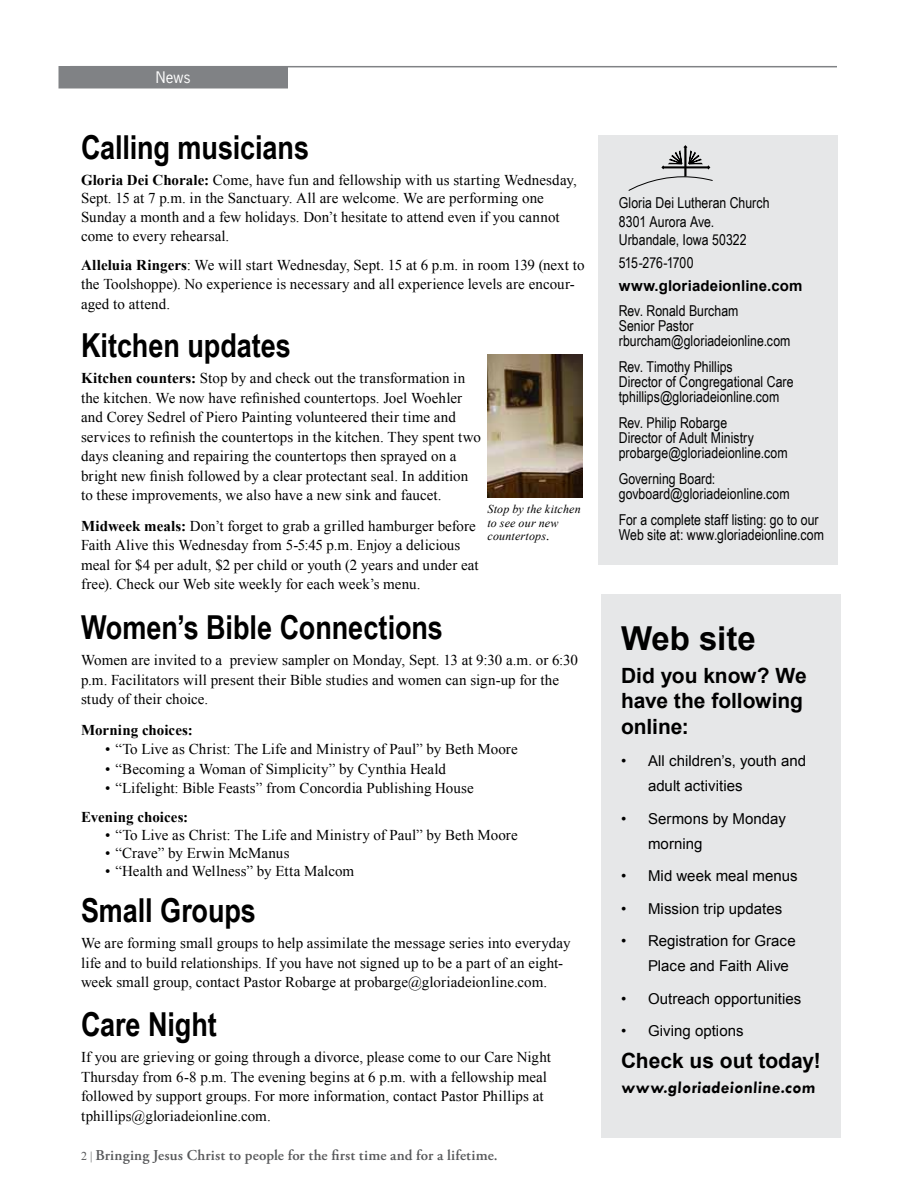
<style>
.page{position:relative;width:918px;height:1188px;background:#fff}
.page>*{position:absolute;margin:0;border:0;box-sizing:border-box;transform-origin:0 0}
.t1{font:700 33px "Arial Narrow";letter-spacing:-.005em;color:#000}
.t2{font:700 33px "Arial";color:#000}
.t3{font:700 21px/25.5px "Arial";color:#000}
.t4{font:700 17.55px "Tw Cen";color:#000}
.t5{font:15px/19.5px "Times New Roman";letter-spacing:.005em;color:#000}
.t6{font:15px/15px "Arial Narrow";letter-spacing:.005em;color:#000}
.t7{font:15px/25.5px "Arial";letter-spacing:.005em;color:#000}
.t8{font:600 15px "Adobe Garamond Pro";letter-spacing:.01em;color:#58595b}
.t9{font:700 15px "Times New Roman";color:#000}
.t10{font:700 15px "Arial";letter-spacing:.01em;color:#000}
.t11{font:15px "Arial Narrow";letter-spacing:-.015em;color:#000}
.t12{font:15px "News Gothic Std";color:#fff}
.t13{font:italic 12px/13.5px "Times New Roman";letter-spacing:.015em;color:#000}
.s1{font-weight:700}
.s2{font-size:15px}
.s3{font-family:"Times New Roman";font-weight:400;font-size:12px}
</style>
<div class="page">
<hr style="left:70px;top:66px;width:767px;height:1px;background:#808285">
<div style="left:59px;top:67px;width:228px;height:21px;background:#808285"></div>
<div style="left:598px;top:135px;width:240px;height:430px;background:#e6e7e8"></div>
<svg style="left:628px;top:145px;width:85px;height:46px"></svg>
<img style="left:487px;top:354px;width:96px;height:143px">
<div style="left:601px;top:594px;width:240px;height:544px;background:#e6e7e8"></div>
<p class="t12" style="left:156px;top:68px;width:36px">News</p>
<h1 class="t1" style="left:81px;top:122px;width:230px">Calling musicians</h1>
<p class="t5" style="left:81px;top:170px;width:497px;line-height:18.8px"><span class="s1">Gloria Dei Chorale:</span> Come, have fun and fellowship with us starting Wednesday, Sept. 15 at 7 p.m. in the Sanctuary. All are welcome. We are performing one Sunday a month and a few holidays. Don’t hesitate to attend even if you cannot come to every rehearsal.</p>
<p class="t5" style="left:81px;top:255px;width:505px"><span class="s1">Alleluia Ringers</span>: We will start Wednesday, Sept. 15 at 6 p.m. in room 139 (next to the Toolshoppe). No experience is necessary and all experience levels are encour&shy;aged to attend.</p>
<h1 class="t1" style="left:81px;top:320px;width:212px">Kitchen updates</h1>
<p class="t5" style="left:81px;top:368px;width:401px"><span class="s1">Kitchen counters:</span> Stop by and check out the transformation in the kitchen. We now have refinished countertops. Joel Woehler and Corey Sedrel of Piero Painting volunteered their time and services to refinish the countertops in the kitchen. They spent two days cleaning and repairing the countertops then sprayed on a bright new finish followed by a clear protectant seal. In addition to these improvements, we also have a new sink and faucet.</p>
<p class="t5" style="left:81px;top:516px;width:399px"><span class="s1">Midweek meals:</span> Don’t forget to grab a grilled hamburger before Faith Alive this Wednesday from 5-5:45 p.m. Enjoy a delicious meal for $4 per adult, $2 per child or youth (2 years and under eat free). Check our Web site weekly for each week’s menu.</p>
<h1 class="t1" style="left:81px;top:602px;width:364px">Women’s Bible Connections</h1>
<p class="t5" style="left:81px;top:650px;width:498px">Women are invited to a preview sampler on Monday, Sept. 13 at 9:30 a.m. or 6:30 p.m. Facilitators will present their Bible studies and women can sign-up for the study of their choice.</p>
<p class="t9" style="left:81px;top:719px;width:113px">Morning choices:</p>
<p class="t5" style="left:105px;top:739px;width:414px">• “To Live as Christ: The Life and Ministry of Paul” by Beth Moore</p>
<p class="t5" style="left:105px;top:759px;width:342px">• “Becoming a Woman of Simplicity” by Cynthia Heald</p>
<p class="t5" style="left:105px;top:778px;width:370px">• “Lifelight: Bible Feasts” from Concordia Publishing House</p>
<p class="t9" style="left:81px;top:806px;width:109px">Evening choices:</p>
<p class="t5" style="left:105px;top:825px;width:414px">• “To Live as Christ: The Life and Ministry of Paul” by Beth Moore</p>
<p class="t5" style="left:105px;top:843px;width:186px">• “Crave” by Erwin McManus</p>
<p class="t5" style="left:105px;top:861px;width:251px">• “Health and Wellness” by Etta Malcom</p>
<p class="t13" style="left:488px;top:502px;width:95px">Stop by the kitchen to see our new countertops<span class="s2">.</span></p>
<h1 class="t1" style="left:81px;top:886px;width:176px">Small Groups</h1>
<p class="t5" style="left:81px;top:933px;width:491px">We are forming small groups to help assimilate the message series into everyday life and to build relationships. If you have not signed up to be a part of an eight&shy;week small group, contact Pastor Robarge at probarge@gloriadeionline.com.</p>
<h1 class="t1" style="left:81px;top:999px;width:137px">Care Night</h1>
<p class="t5" style="left:81px;top:1047px;width:471px">If you are grieving or going through a divorce, please come to our Care Night Thursday from 6-8 p.m. The evening begins at 6 p.m. with a fellowship meal followed by support groups. For more information, contact Pastor Phillips at tphillips@gloriadeionline.com.</p>
<p class="t8" style="left:81px;top:1147px;width:418px"><span class="s3">2 |</span> Bringing Jesus Christ to people for the first time and for a lifetime.</p>
<p class="t6" style="left:619px;top:193px;width:152px;line-height:18.3px">Gloria Dei Lutheran Church<br>8301 Aurora Ave.<br>Urbandale, Iowa 50322</p>
<p class="t11" style="left:619px;top:251px;width:76px">515-276-1700</p>
<p class="t10" style="left:619px;top:275px;width:185px">www.gloriadeionline.com</p>
<p class="t6" style="left:619px;top:303px;width:173px">Rev. Ronald Burcham<br>Senior Pastor rburcham@gloriadeionline.com</p>
<p class="t6" style="left:619px;top:359px;width:176px">Rev. Timothy Phillips<br>Director of Congregational Care tphillips@gloriadeionline.com</p>
<p class="t6" style="left:619px;top:415px;width:170px">Rev. Philip Robarge<br>Director of Adult Ministry probarge@gloriadeionline.com</p>
<p class="t6" style="left:619px;top:470px;width:172px">Governing Board: govboard@gloriadeionline.com</p>
<p class="t6" style="left:619px;top:511px;width:207px">For a complete staff listing: go to our<br>Web site at: www.gloriadeionline.com</p>
<h1 class="t2" style="left:621px;top:617px;width:136px">Web site</h1>
<h2 class="t3" style="left:621px;top:663px;width:187px">Did you know? We have the following online:</h2>
<p class="t7" style="left:648px;top:748px;width:160px;text-indent:-27px">• All children’s, youth and adult activities</p>
<p class="t7" style="left:648px;top:806px;width:139px;text-indent:-27px">• Sermons by Monday morning</p>
<p class="t7" style="left:621px;top:863px;width:178px">• Mid week meal menus</p>
<p class="t7" style="left:621px;top:896px;width:163px">• Mission trip updates</p>
<p class="t7" style="left:648px;top:928px;width:149px;text-indent:-27px">• Registration for Grace<br>Place and Faith Alive</p>
<p class="t7" style="left:621px;top:986px;width:182px">• Outreach opportunities</p>
<p class="t7" style="left:621px;top:1018px;width:124px">• Giving options</p>
<h2 class="t3" style="left:621px;top:1049px;width:201px">Check us out today!</h2>
<p class="t4" style="left:621px;top:1077px;width:197px">www.gloriadeionline.com</p>
</div>
